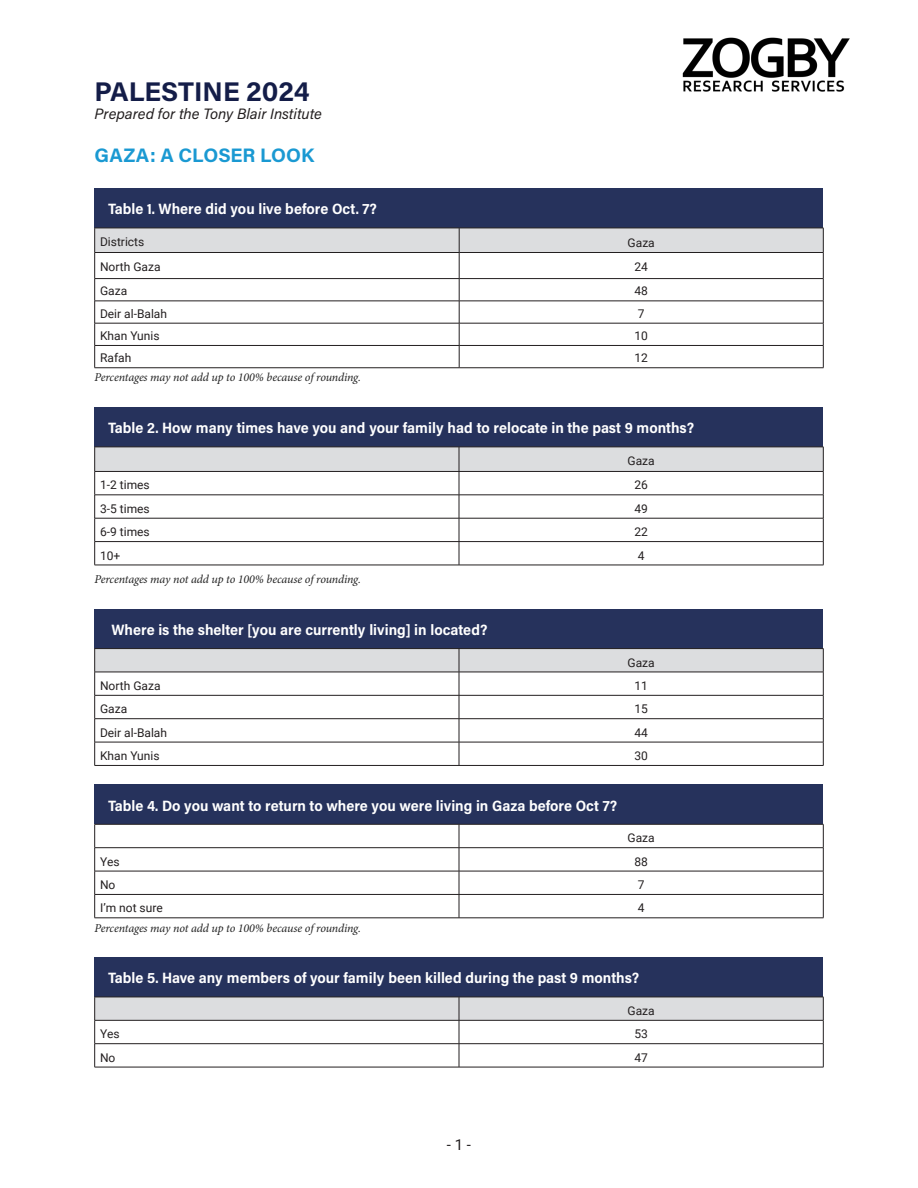
<style>
.page{position:relative;width:918px;height:1188px;background:#fff}
.page>*{position:absolute;margin:0;border:0;box-sizing:border-box;transform-origin:0 0}
.Headers{font:700 27px "Acumin Pro";letter-spacing:-.005em;color:#141d48}
.Subhead{font:700 19.5px "Acumin Pro";color:#1a99d2}
.Question{font:15px "Acumin Variable Concept";color:#fff}
.Subhead_4{font:italic 15px "Acumin Pro";color:#231f20}
.t1{font:15px "Roboto";color:#231f20}
.footnote{font:italic 12px "Minion Pro";letter-spacing:-.015em;color:#222}
.main_txt_reg{font:12px "Roboto";color:#231f20}
.Paragraph_Style_1{font:12px "Roboto";color:#231f20}
.Tables{font:12px "Roboto";color:#231f20}
.s1{font-family:"Acumin Variable Concept";font-style:normal;font-size:15px;color:#fff}
</style>
<div class="page">
<div style="left:94px;top:188px;width:730px;height:40px;background:#26325c"></div>
<div style="left:94px;top:407px;width:730px;height:40px;background:#26325c"></div>
<div style="left:94px;top:609px;width:730px;height:40px;background:#26325c"></div>
<div style="left:94px;top:784px;width:730px;height:40px;background:#26325c"></div>
<div style="left:94px;top:957px;width:730px;height:40px;background:#26325c"></div>
<hr style="left:459px;top:368px;width:365px;height:1px;background:#231f20">
<hr style="left:94px;top:368px;width:365px;height:1px;background:#231f20">
<svg style="left:94px;top:228px;width:730px;height:140px"></svg>
<hr style="left:459px;top:252px;width:365px;height:1px;background:#231f20">
<hr style="left:94px;top:565px;width:365px;height:1px;background:#231f20">
<hr style="left:459px;top:565px;width:365px;height:1px;background:#231f20">
<svg style="left:94px;top:447px;width:730px;height:118px"></svg>
<hr style="left:459px;top:541px;width:365px;height:1px;background:#231f20">
<hr style="left:459px;top:648px;width:365px;height:1px;background:#231f20">
<hr style="left:459px;top:765px;width:365px;height:1px;background:#231f20">
<hr style="left:94px;top:648px;width:365px;height:1px;background:#231f20">
<svg style="left:94px;top:649px;width:730px;height:116px"></svg>
<hr style="left:94px;top:765px;width:365px;height:1px;background:#231f20">
<hr style="left:94px;top:847px;width:365px;height:1px;background:#231f20">
<hr style="left:94px;top:871px;width:365px;height:1px;background:#231f20">
<hr style="left:459px;top:871px;width:365px;height:1px;background:#231f20">
<hr style="left:94px;top:894px;width:365px;height:1px;background:#231f20">
<hr style="left:459px;top:894px;width:365px;height:1px;background:#231f20">
<hr style="left:94px;top:918px;width:365px;height:1px;background:#231f20">
<hr style="left:459px;top:918px;width:365px;height:1px;background:#231f20">
<hr style="left:459px;top:824px;width:365px;height:1px;background:#231f20">
<hr style="left:94px;top:824px;width:365px;height:1px;background:#231f20">
<svg style="left:94px;top:825px;width:1px;height:93px"></svg>
<hr style="left:459px;top:847px;width:365px;height:1px;background:#231f20">
<svg style="left:459px;top:825px;width:1px;height:93px"></svg>
<svg style="left:823px;top:825px;width:1px;height:93px"></svg>
<svg style="left:94px;top:997px;width:730px;height:70px"></svg>
<hr style="left:94px;top:1067px;width:365px;height:1px;background:#231f20">
<hr style="left:459px;top:1067px;width:365px;height:1px;background:#231f20">
<img style="left:682px;top:37px;width:168px;height:55px">
<p class="Headers" style="left:94px;top:72px;width:217px">PALESTINE 2024</p>
<p class="Subhead_4" style="left:94px;top:103px;width:229px">Prepared for the Tony Blair Institute</p>
<p class="Subhead" style="left:94px;top:142px;width:221px">GAZA: A CLOSER LOOK</p>
<p class="Question" style="left:108px;top:199px;width:270px">Table 1. Where did you live before Oct. 7?</p>
<p class="Paragraph_Style_1" style="left:100px;top:233px;width:46px">Districts</p>
<p class="Tables" style="left:628px;top:234px;width:29px">Gaza</p>
<p class="Paragraph_Style_1" style="left:100px;top:259px;width:62px">North Gaza</p>
<p class="Tables" style="left:635px;top:259px;width:15px">24</p>
<p class="Paragraph_Style_1" style="left:100px;top:283px;width:29px">Gaza</p>
<p class="Tables" style="left:635px;top:283px;width:15px">48</p>
<p class="Paragraph_Style_1" style="left:100px;top:305px;width:68px">Deir al-Balah</p>
<p class="Tables" style="left:638px;top:305px;width:8px">7</p>
<p class="Paragraph_Style_1" style="left:100px;top:327px;width:61px">Khan Yunis</p>
<p class="Tables" style="left:635px;top:327px;width:15px">10</p>
<p class="Paragraph_Style_1" style="left:100px;top:350px;width:33px">Rafah</p>
<p class="Tables" style="left:635px;top:350px;width:15px">12</p>
<p class="footnote" style="left:94px;top:369px;width:268px">Percentages may not add up to 100% because of rounding.</p>
<p class="Question" style="left:108px;top:418px;width:588px">Table 2. How many times have you and your family had to relocate in the past 9 months?</p>
<p class="Tables" style="left:628px;top:453px;width:29px">Gaza</p>
<p class="main_txt_reg" style="left:100px;top:477px;width:51px">1-2 times</p>
<p class="Tables" style="left:634px;top:477px;width:15px">26</p>
<p class="main_txt_reg" style="left:100px;top:500px;width:51px">3-5 times</p>
<p class="Tables" style="left:634px;top:500px;width:15px">49</p>
<p class="main_txt_reg" style="left:100px;top:524px;width:51px">6-9 times</p>
<p class="Tables" style="left:634px;top:524px;width:15px">22</p>
<p class="main_txt_reg" style="left:100px;top:547px;width:22px">10+</p>
<p class="main_txt_reg" style="left:638px;top:547px;width:8px">4</p>
<p class="footnote" style="left:94px;top:571px;width:318px">Percentages may not add up to 100% because of rounding.<span class="s1">Table 3.</span></p>
<p class="Question" style="left:112px;top:619px;width:377px">Where is the shelter [you are currently living] in located?</p>
<p class="Tables" style="left:628px;top:654px;width:29px">Gaza</p>
<p class="main_txt_reg" style="left:100px;top:677px;width:62px">North Gaza</p>
<p class="main_txt_reg" style="left:634px;top:677px;width:15px">11</p>
<p class="main_txt_reg" style="left:100px;top:701px;width:29px">Gaza</p>
<p class="main_txt_reg" style="left:634px;top:701px;width:15px">15</p>
<p class="main_txt_reg" style="left:100px;top:724px;width:68px">Deir al-Balah</p>
<p class="main_txt_reg" style="left:634px;top:724px;width:15px">44</p>
<p class="main_txt_reg" style="left:100px;top:747px;width:61px">Khan Yunis</p>
<p class="main_txt_reg" style="left:634px;top:747px;width:15px">30</p>
<p class="Question" style="left:108px;top:795px;width:511px">Table 4. Do you want to return to where you were living in Gaza before Oct 7?</p>
<p class="Tables" style="left:628px;top:830px;width:29px">Gaza</p>
<p class="Paragraph_Style_1" style="left:100px;top:853px;width:21px">Yes</p>
<p class="Tables" style="left:634px;top:853px;width:15px">88</p>
<p class="Paragraph_Style_1" style="left:100px;top:876px;width:17px">No</p>
<p class="Tables" style="left:638px;top:876px;width:8px">7</p>
<p class="Paragraph_Style_1" style="left:100px;top:900px;width:64px">I’m not sure</p>
<p class="Tables" style="left:638px;top:900px;width:8px">4</p>
<p class="footnote" style="left:94px;top:919px;width:268px">Percentages may not add up to 100% because of rounding.</p>
<p class="Question" style="left:108px;top:968px;width:533px">Table 5. Have any members of your family been killed during the past 9 months?</p>
<p class="Tables" style="left:628px;top:1002px;width:29px">Gaza</p>
<p class="main_txt_reg" style="left:100px;top:1026px;width:21px">Yes</p>
<p class="main_txt_reg" style="left:634px;top:1026px;width:15px">53</p>
<p class="main_txt_reg" style="left:100px;top:1049px;width:17px">No</p>
<p class="main_txt_reg" style="left:634px;top:1049px;width:15px">47</p>
<p class="t1" style="left:447px;top:1134px;width:26px">- 1 -</p>
</div>
